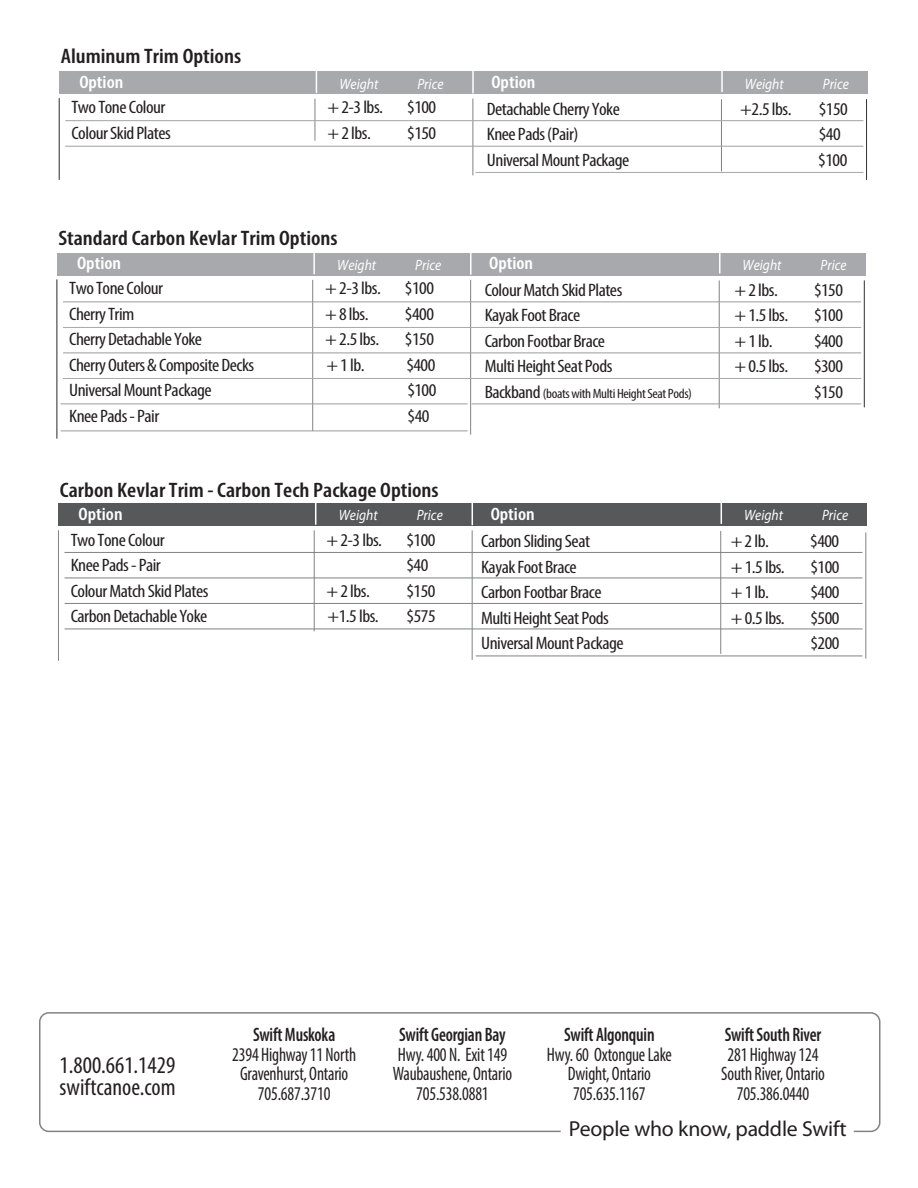
<style>
.page{position:relative;width:918px;height:1188px;background:#fff}
.page>*{position:absolute;margin:0;border:0;box-sizing:border-box;transform-origin:0 0}
.t1{font:condensed 24px/22.5px "Myriad Pro";color:#231f20}
.t2{font:21.75px "Myriad Pro";letter-spacing:-.01em;color:#231f20}
.t3{font:600 condensed 21px "Myriad Pro";color:#231f20;scale:1.1 1}
.t4{font:condensed 19.5px/19.5px "Myriad Pro";letter-spacing:-.01em;color:#231f20;text-align:center;scale:.9 1}
.t5{font:600 condensed 19.5px "Myriad Pro";letter-spacing:-.01em;color:#231f20;scale:.9 1}
.t6{font:condensed 18px "Myriad Pro";letter-spacing:-.025em;color:#231f20;scale:1.1 1}
.t7{font:600 condensed 18px "Myriad Pro";color:#fff;scale:1.1 1}
.t8{font:italic 15px "Myriad Pro";color:#fff;scale:.9 1}
.t9{font:condensed 13.5px "Myriad Pro";letter-spacing:-.025em;color:#231f20;scale:1.1 1}
.s1{font-size:18px}
</style>
<div class="page">
<div style="left:57px;top:253px;width:808px;height:23px;background:#a8a9ad"></div>
<hr style="left:57px;top:279px;width:1px;height:160px;background:#323436">
<hr style="left:719px;top:280px;width:1px;height:128px;background:#808285">
<hr style="left:312px;top:280px;width:1px;height:151px;background:#808285">
<hr style="left:470px;top:280px;width:1px;height:155px;background:#808285">
<hr style="left:864px;top:280px;width:1px;height:127px;background:#323436">
<hr style="left:313px;top:248px;width:2px;height:26px;background:#fff">
<hr style="left:470px;top:248px;width:2px;height:27px;background:#fff">
<hr style="left:719px;top:247px;width:2px;height:26px;background:#fff">
<hr style="left:63px;top:302px;width:798px;height:1px;background:#a8a9ad">
<hr style="left:63px;top:327px;width:798px;height:1px;background:#a8a9ad">
<hr style="left:63px;top:353px;width:798px;height:1px;background:#a8a9ad">
<hr style="left:63px;top:378px;width:798px;height:1px;background:#a8a9ad">
<hr style="left:472px;top:404px;width:389px;height:1px;background:#a8a9ad">
<div style="left:58px;top:503px;width:809px;height:23px;background:#57585a"></div>
<hr style="left:58px;top:530px;width:1px;height:131px;background:#808285">
<hr style="left:720px;top:531px;width:1px;height:123px;background:#808285">
<hr style="left:314px;top:530px;width:1px;height:101px;background:#808285">
<hr style="left:472px;top:530px;width:1px;height:130px;background:#808285">
<hr style="left:865px;top:532px;width:1px;height:127px;background:#808285">
<svg style="left:315px;top:503px;width:1px;height:22px"></svg>
<svg style="left:472px;top:503px;width:1px;height:22px"></svg>
<svg style="left:721px;top:503px;width:1px;height:21px"></svg>
<hr style="left:65px;top:552px;width:798px;height:1px;background:#808285">
<hr style="left:65px;top:578px;width:798px;height:1px;background:#808285">
<hr style="left:65px;top:603px;width:798px;height:1px;background:#808285">
<hr style="left:65px;top:629px;width:798px;height:1px;background:#808285">
<hr style="left:61px;top:404px;width:407px;height:1px;background:#a8a9ad">
<div style="left:59px;top:71px;width:808px;height:23px;background:#a8a9ad"></div>
<hr style="left:59px;top:98px;width:1px;height:82px;background:#323436">
<hr style="left:721px;top:99px;width:1px;height:72px;background:#808285">
<hr style="left:315px;top:99px;width:1px;height:42px;background:#808285">
<hr style="left:473px;top:99px;width:1px;height:76px;background:#808285">
<hr style="left:866px;top:99px;width:1px;height:81px;background:#323436">
<svg style="left:316px;top:71px;width:1px;height:22px"></svg>
<hr style="left:472px;top:67px;width:2px;height:26px;background:#fff">
<hr style="left:721px;top:66px;width:2px;height:26px;background:#fff">
<hr style="left:65px;top:120px;width:798px;height:1px;background:#a8a9ad">
<hr style="left:65px;top:146px;width:798px;height:1px;background:#a8a9ad">
<hr style="left:476px;top:172px;width:387px;height:1px;background:#a8a9ad">
<hr style="left:476px;top:656px;width:387px;height:1px;background:#808285">
<hr style="left:61px;top:431px;width:407px;height:1px;background:#a8a9ad">
<div style="left:39px;top:1012px;width:842px;height:120px;border:2px solid #808285;border-radius:9px"></div>
<p class="t3" style="left:61px;top:43px;width:166px">Aluminum Trim Options</p>
<p class="t7" style="left:79px;top:71px;width:42px">Option</p>
<p class="t8" style="left:339px;top:75px;width:45px">Weight</p>
<p class="t8" style="left:417px;top:75px;width:30px">Price</p>
<p class="t7" style="left:491px;top:71px;width:42px">Option</p>
<p class="t8" style="left:745px;top:75px;width:45px">Weight</p>
<p class="t8" style="left:823px;top:75px;width:30px">Price</p>
<p class="t6" style="left:71px;top:96px;width:87px">Two Tone Colour</p>
<p class="t6" style="left:328px;top:96px;width:52px">+ 2-3 lbs.</p>
<p class="t6" style="left:407px;top:96px;width:28px">$100</p>
<p class="t6" style="left:71px;top:122px;width:92px">Colour Skid Plates</p>
<p class="t6" style="left:328px;top:122px;width:41px">+ 2 lbs.</p>
<p class="t6" style="left:407px;top:122px;width:28px">$150</p>
<p class="t6" style="left:487px;top:98px;width:122px">Detachable Cherry Yoke</p>
<p class="t6" style="left:740px;top:98px;width:48px">+2.5 lbs.</p>
<p class="t6" style="left:819px;top:98px;width:28px">$150</p>
<p class="t6" style="left:487px;top:123px;width:85px">Knee Pads (Pair)</p>
<p class="t6" style="left:819px;top:123px;width:21px">$40</p>
<p class="t6" style="left:487px;top:149px;width:131px">Universal Mount Package</p>
<p class="t6" style="left:818px;top:149px;width:28px">$100</p>
<p class="t3" style="left:58px;top:225px;width:255px">Standard Carbon Kevlar Trim Options</p>
<p class="t7" style="left:77px;top:252px;width:42px">Option</p>
<p class="t8" style="left:337px;top:257px;width:45px">Weight</p>
<p class="t8" style="left:415px;top:257px;width:30px">Price</p>
<p class="t7" style="left:489px;top:252px;width:42px">Option</p>
<p class="t8" style="left:743px;top:257px;width:45px">Weight</p>
<p class="t8" style="left:821px;top:257px;width:30px">Price</p>
<p class="t6" style="left:69px;top:278px;width:87px">Two Tone Colour</p>
<p class="t6" style="left:325px;top:278px;width:52px">+ 2-3 lbs.</p>
<p class="t6" style="left:405px;top:278px;width:28px">$100</p>
<p class="t6" style="left:69px;top:303px;width:61px">Cherry Trim</p>
<p class="t6" style="left:325px;top:303px;width:41px">+ 8 lbs.</p>
<p class="t6" style="left:405px;top:303px;width:28px">$400</p>
<p class="t6" style="left:69px;top:329px;width:122px">Cherry Detachable Yoke</p>
<p class="t6" style="left:325px;top:329px;width:50px">+ 2.5 lbs.</p>
<p class="t6" style="left:405px;top:329px;width:28px">$150</p>
<p class="t6" style="left:69px;top:354px;width:170px">Cherry Outers &amp; Composite Decks</p>
<p class="t6" style="left:326px;top:354px;width:36px">+ 1 lb.</p>
<p class="t6" style="left:406px;top:354px;width:28px">$400</p>
<p class="t6" style="left:69px;top:380px;width:131px">Universal Mount Package</p>
<p class="t6" style="left:407px;top:380px;width:28px">$100</p>
<p class="t6" style="left:69px;top:405px;width:84px">Knee Pads - Pair</p>
<p class="t6" style="left:408px;top:405px;width:21px">$40</p>
<p class="t6" style="left:485px;top:279px;width:127px">Colour Match Skid Plates</p>
<p class="t6" style="left:734px;top:279px;width:41px">+ 2 lbs.</p>
<p class="t6" style="left:814px;top:279px;width:28px">$150</p>
<p class="t6" style="left:485px;top:305px;width:88px">Kayak Foot Brace</p>
<p class="t6" style="left:734px;top:305px;width:50px">+ 1.5 lbs.</p>
<p class="t6" style="left:814px;top:305px;width:28px">$100</p>
<p class="t6" style="left:485px;top:330px;width:111px">Carbon Footbar Brace</p>
<p class="t6" style="left:734px;top:330px;width:36px">+ 1 lb.</p>
<p class="t6" style="left:814px;top:330px;width:28px">$400</p>
<p class="t6" style="left:485px;top:356px;width:118px">Multi Height Seat Pods</p>
<p class="t6" style="left:734px;top:356px;width:50px">+ 0.5 lbs.</p>
<p class="t6" style="left:814px;top:356px;width:28px">$300</p>
<p class="t9" style="left:485px;top:385px;width:190px"><span class="s1">Backband</span> (boats with Multi Height Seat Pods)</p>
<p class="t6" style="left:814px;top:381px;width:28px">$150</p>
<p class="t3" style="left:60px;top:477px;width:346px">Carbon Kevlar Trim - Carbon Tech Package Options</p>
<p class="t7" style="left:79px;top:503px;width:42px">Option</p>
<p class="t8" style="left:339px;top:507px;width:45px">Weight</p>
<p class="t8" style="left:417px;top:507px;width:30px">Price</p>
<p class="t7" style="left:491px;top:503px;width:42px">Option</p>
<p class="t8" style="left:744px;top:507px;width:45px">Weight</p>
<p class="t8" style="left:822px;top:507px;width:30px">Price</p>
<p class="t6" style="left:481px;top:530px;width:101px">Carbon Sliding Seat</p>
<p class="t6" style="left:731px;top:530px;width:36px">+ 2 lb.</p>
<p class="t6" style="left:810px;top:530px;width:28px">$400</p>
<p class="t6" style="left:481px;top:556px;width:88px">Kayak Foot Brace</p>
<p class="t6" style="left:731px;top:556px;width:50px">+ 1.5 lbs.</p>
<p class="t6" style="left:810px;top:556px;width:28px">$100</p>
<p class="t6" style="left:481px;top:581px;width:111px">Carbon Footbar Brace</p>
<p class="t6" style="left:731px;top:581px;width:36px">+ 1 lb.</p>
<p class="t6" style="left:810px;top:581px;width:28px">$400</p>
<p class="t6" style="left:481px;top:607px;width:118px">Multi Height Seat Pods</p>
<p class="t6" style="left:731px;top:607px;width:50px">+ 0.5 lbs.</p>
<p class="t6" style="left:810px;top:607px;width:28px">$500</p>
<p class="t6" style="left:481px;top:632px;width:131px">Universal Mount Package</p>
<p class="t6" style="left:810px;top:632px;width:28px">$200</p>
<p class="t6" style="left:71px;top:529px;width:87px">Two Tone Colour</p>
<p class="t6" style="left:327px;top:529px;width:52px">+ 2-3 lbs.</p>
<p class="t6" style="left:407px;top:529px;width:28px">$100</p>
<p class="t6" style="left:71px;top:555px;width:84px">Knee Pads - Pair</p>
<p class="t6" style="left:407px;top:555px;width:21px">$40</p>
<p class="t6" style="left:71px;top:580px;width:127px">Colour Match Skid Plates</p>
<p class="t6" style="left:327px;top:580px;width:41px">+ 2 lbs.</p>
<p class="t6" style="left:407px;top:580px;width:28px">$150</p>
<p class="t6" style="left:71px;top:606px;width:126px">Carbon Detachable Yoke</p>
<p class="t6" style="left:328px;top:606px;width:48px">+1.5 lbs.</p>
<p class="t6" style="left:407px;top:606px;width:28px">$575</p>
<h1 class="t1" style="left:60px;top:1053px;width:117px">1.800.661.1429 swiftcanoe.com</h1>
<p class="t5" style="left:253px;top:1023px;width:93px">Swift Muskoka</p>
<p class="t4" style="left:232px;top:1044px;width:139px">2394 Highway 11 North<br>Gravenhurst, Ontario<br>705.687.3710</p>
<p class="t5" style="left:399px;top:1023px;width:120px">Swift Georgian Bay</p>
<p class="t4" style="left:393px;top:1044px;width:134px">Hwy. 400 N. Exit 149<br>Waubaushene, Ontario<br>705.538.0881</p>
<p class="t5" style="left:564px;top:1023px;width:102px">Swift Algonquin</p>
<p class="t4" style="left:547px;top:1044px;width:141px">Hwy. 60 Oxtongue Lake<br>Dwight, Ontario<br>705.635.1167</p>
<p class="t5" style="left:725px;top:1023px;width:109px">Swift South River</p>
<p class="t4" style="left:721px;top:1044px;width:117px">281 Highway 124<br>South River, Ontario<br>705.386.0440</p>
<p class="t2" style="left:569px;top:1117px;width:279px">People who know, paddle Swift</p>
</div>
